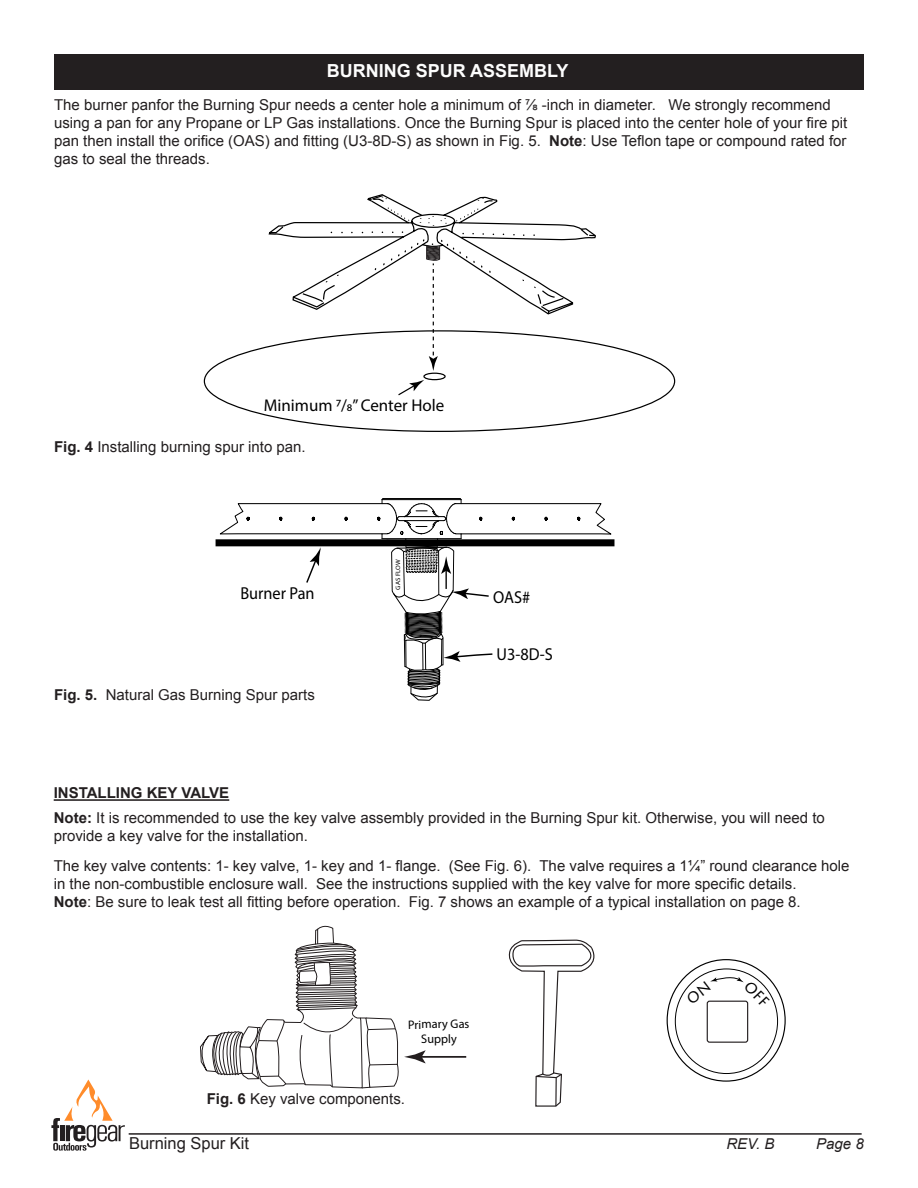
<style>
.page{position:relative;width:918px;height:1188px;background:#fff}
.page>*{position:absolute;margin:0;border:0;box-sizing:border-box;transform-origin:0 0}
.t1{font:700 18px "Arial";color:#fdfdfd}
.t2{font:17.25px "Myriad Pro";color:#000;scale:.94 1}
.t3{font:17.1px "Myriad Pro";color:#000}
.t4{font:16.5px "Arial";color:#231f20}
.t5{font:15px/18px "Arial";color:#231f20}
.t6{font:700 15px "Arial";color:#231f20}
.t7{font:italic 15px "Arial";color:#231f20}
.t8{font:12.3px/14.9px "Myriad Pro";color:#000;text-align:center}
.t9{font:6.3px "Myriad Pro";color:#000;scale:1.06 1}
.s1{font-weight:700}
</style>
<div class="page">
<hr style="left:129px;top:1133px;width:733px;height:2px;background:#231f20">
<svg style="left:51px;top:1080px;width:74px;height:71px"></svg>
<hr style="left:54px;top:799px;width:175px;height:2px;background:#231f20">
<hr style="left:420px;top:1056px;width:46px;height:2px;background:#231e1f">
<svg style="left:200px;top:925px;width:226px;height:164px"></svg>
<svg style="left:508px;top:939px;width:87px;height:168px"></svg>
<div style="left:707px;top:1001px;width:41px;height:42px;border:1px solid #231e1f;border-radius:2px"></div>
<svg style="left:218px;top:498px;width:395px;height:203px"></svg>
<div style="left:55px;top:55px;width:808px;height:34px;background:#231f20"></div>
<div style="left:54px;top:54px;width:810px;height:36px;border:2px solid #231f20"></div>
<div style="left:423px;top:373px;width:23px;height:7px;border:1px solid #000;border-radius:50%"></div>
<svg style="left:398px;top:380px;width:26px;height:16px"></svg>
<svg style="left:268px;top:194px;width:328px;height:177px"></svg>
<svg style="left:686px;top:975px;width:84px;height:32px"></svg>
<p class="t1" style="left:327px;top:59px;width:243px">BURNING SPUR ASSEMBLY</p>
<p class="t5" style="left:54px;top:96px;width:778px">The burner panfor the Burning Spur needs a center hole a minimum of ⅞ -inch in diameter. We strongly recommend</p>
<p class="t5" style="left:54px;top:114px;width:795px;text-align:justify">using a pan for any Propane or LP Gas installations. Once the Burning Spur is placed into the center hole of your fire pit pan then install the orifice (OAS) and fitting (U3-8D-S) as shown in Fig. 5. <span class="s1">Note</span>: Use Teflon tape or compound rated for gas to seal the threads.</p>
<p class="t3" style="left:264px;top:394px;width:182px">Minimum 7/8” Center Hole</p>
<p class="t5" style="left:54px;top:438px;width:253px"><span class="s1">Fig. 4</span> Installing burning spur into pan.</p>
<p class="t9" style="left:394px;top:590px;width:30px;rotate:-90deg">GAS FLOW</p>
<p class="t2" style="left:240px;top:583px;width:80px">Burner Pan</p>
<p class="t2" style="left:493px;top:587px;width:41px">OAS#</p>
<p class="t5" style="left:54px;top:686px;width:262px"><span class="s1">Fig. 5.</span> Natural Gas Burning Spur parts</p>
<p class="t6" style="left:54px;top:783px;width:177px">INSTALLING KEY VALVE</p>
<p class="t2" style="left:496px;top:643px;width:61px">U3-8D-S</p>
<p class="t5" style="left:54px;top:809px;width:773px"><span class="s1">Note:</span> It is recommended to use the key valve assembly provided in the Burning Spur kit. Otherwise, you will need to provide a key valve for the installation.</p>
<p class="t5" style="left:54px;top:857px;width:797px">The key valve contents: 1- key valve, 1- key and 1- flange. (See Fig. 6). The valve requires a 1¼” round clearance hole in the non-combustible enclosure wall. See the instructions supplied with the key valve for more specific details.</p>
<p class="t5" style="left:54px;top:893px;width:749px"><span class="s1">Note</span>: Be sure to leak test all fitting before operation. Fig. 7 shows an example of a typical installation on page 8.</p>
<p class="t8" style="left:408px;top:1017px;width:63px;rotate:-1deg">Primary Gas<br>Supply</p>
<p class="t5" style="left:207px;top:1090px;width:200px"><span class="s1">Fig. 6</span> Key valve components.</p>
<p class="t4" style="left:129px;top:1132px;width:122px">Burning Spur Kit</p>
<p class="t7" style="left:726px;top:1134px;width:50px">REV. B</p>
<p class="t7" style="left:816px;top:1134px;width:49px">Page 8</p>
</div>
